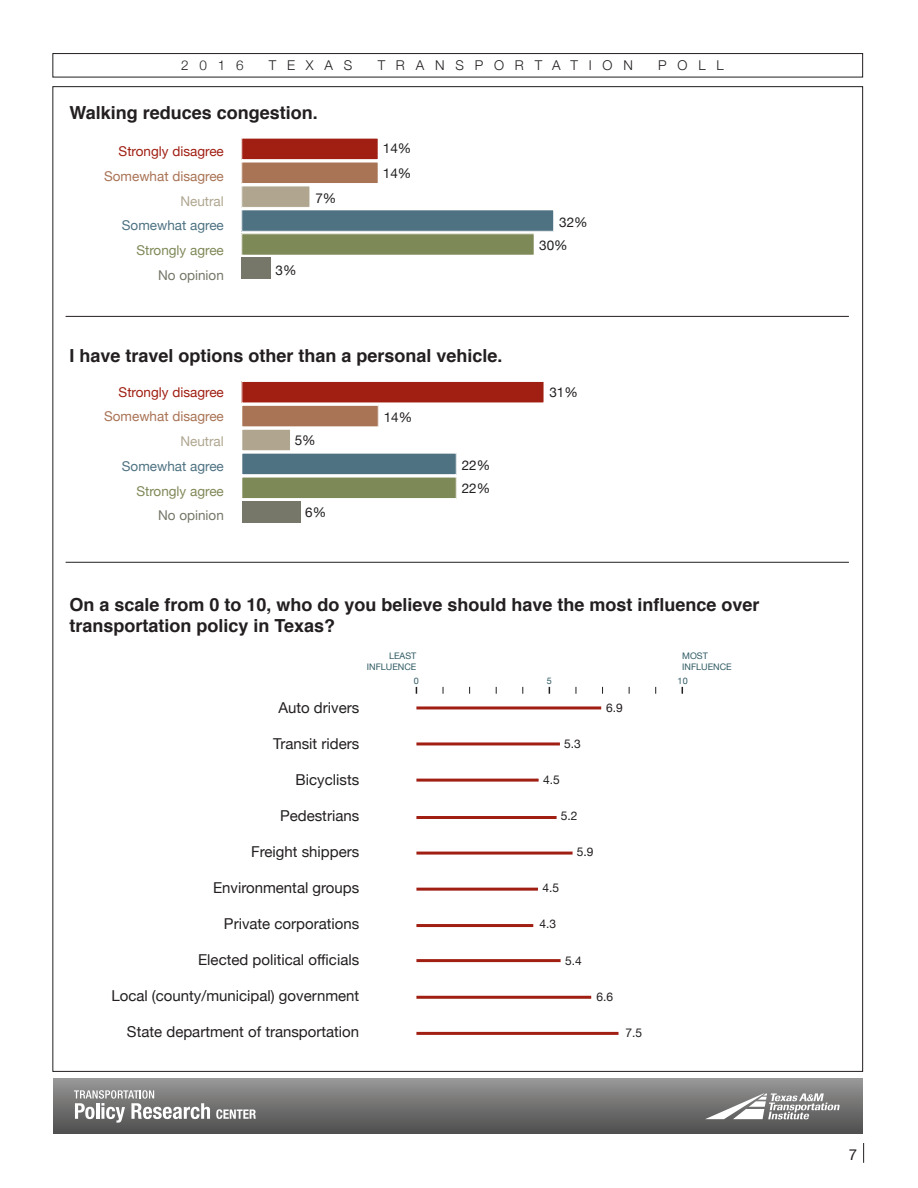
<style>
.page{position:relative;width:918px;height:1188px;background:#fff}
.page>*{position:absolute;margin:0;border:0;box-sizing:border-box;transform-origin:0 0}
.t1{font:700 18px/21px "Helvetica";color:#231f20}
.t2{font:15px "Helvetica Neue";color:#231f20}
.t3{font:13.5px/24.8px "Helvetica Neue";color:#4e7282;text-align:right}
.t4{font:13.5px/24.8px "Helvetica Neue";color:#a01e12;text-align:right}
.t5{font:13.5px/23px "Helvetica Neue";color:#231f20}
.t6{font:300 13.5px "Helvetica Neue";letter-spacing:.8em;color:#231f20}
.t7{font:13.5px "Helvetica Neue";color:#b0a690}
.t8{font:12px "Helvetica Neue";color:#231f20}
.t9{font:9px/10.8px "Helvetica Neue";color:#305b63;text-align:right}
.s1{color:#a97355}
.s2{color:#7e8958}
.s3{color:#767669}
</style>
<div class="page">
<svg style="left:863px;top:1143px;width:1px;height:20px"></svg>
<div style="left:52px;top:53px;width:811px;height:24px;border:1px solid #231f20"></div>
<div style="left:242px;top:258px;width:29px;height:21px;background:#767669"></div>
<div style="left:242px;top:234px;width:292px;height:21px;background:#7e8958"></div>
<div style="left:241px;top:233px;width:294px;height:23px;border:1px solid #fff"></div>
<div style="left:242px;top:210px;width:312px;height:21px;background:#4e7282"></div>
<div style="left:241px;top:209px;width:313px;height:23px;border:1px solid #fff"></div>
<div style="left:242px;top:186px;width:68px;height:21px;background:#b0a690"></div>
<div style="left:241px;top:186px;width:69px;height:22px;border:1px solid #fff"></div>
<div style="left:242px;top:162px;width:136px;height:22px;background:#a97355"></div>
<div style="left:241px;top:162px;width:138px;height:22px;border:1px solid #fff"></div>
<div style="left:242px;top:138px;width:136px;height:22px;background:#a01e12"></div>
<div style="left:241px;top:138px;width:138px;height:22px;border:1px solid #fff"></div>
<hr style="left:66px;top:562px;width:783px;height:1px;background:#231f20">
<hr style="left:66px;top:316px;width:783px;height:1px;background:#231f20">
<div style="left:242px;top:501px;width:58px;height:21px;background:#767669"></div>
<div style="left:242px;top:477px;width:214px;height:22px;background:#7e8958"></div>
<div style="left:241px;top:477px;width:216px;height:22px;border:1px solid #fff"></div>
<div style="left:242px;top:453px;width:214px;height:22px;background:#4e7282"></div>
<div style="left:241px;top:453px;width:216px;height:22px;border:1px solid #fff"></div>
<div style="left:242px;top:429px;width:49px;height:22px;background:#b0a690"></div>
<div style="left:241px;top:429px;width:50px;height:22px;border:1px solid #fff"></div>
<div style="left:242px;top:405px;width:136px;height:22px;background:#a97355"></div>
<div style="left:241px;top:405px;width:138px;height:22px;border:1px solid #fff"></div>
<div style="left:242px;top:381px;width:302px;height:22px;background:#a01e12"></div>
<div style="left:241px;top:381px;width:303px;height:22px;border:1px solid #fff"></div>
<div style="left:53px;top:1079px;width:810px;height:54px;background:linear-gradient(to bottom,#969696,#505050)"></div>
<svg style="left:74px;top:1090px;width:136px;height:33px"></svg>
<svg style="left:216px;top:1109px;width:40px;height:10px"></svg>
<svg style="left:705px;top:1093px;width:135px;height:26px"></svg>
<hr style="left:416px;top:706px;width:185px;height:3px;background:#a01e12">
<hr style="left:416px;top:742px;width:144px;height:3px;background:#a01e12">
<hr style="left:416px;top:779px;width:123px;height:3px;background:#a01e12">
<hr style="left:416px;top:816px;width:141px;height:3px;background:#a01e12">
<hr style="left:416px;top:852px;width:157px;height:3px;background:#a01e12">
<hr style="left:416px;top:888px;width:122px;height:3px;background:#a01e12">
<hr style="left:416px;top:924px;width:117px;height:3px;background:#a01e12">
<hr style="left:416px;top:959px;width:145px;height:3px;background:#a01e12">
<hr style="left:416px;top:996px;width:175px;height:3px;background:#a01e12">
<hr style="left:416px;top:1032px;width:203px;height:3px;background:#a01e12">
<p class="t6" style="left:181px;top:55px;width:64px">2016</p>
<p class="t6" style="left:269px;top:55px;width:85px">TEXAS</p>
<p class="t6" style="left:378px;top:55px;width:257px">TRANSPORTATION</p>
<p class="t6" style="left:658px;top:55px;width:67px">POLL</p>
<p class="t1" style="left:69px;top:102px;width:250px">Walking reduces congestion.</p>
<p class="t4" style="left:104px;top:140px;width:121px">Strongly disagree<br><span class="s1">Somewhat disagree</span></p>
<p class="t3" style="left:122px;top:214px;width:104px">Somewhat agree<br><span class="s2">Strongly agree<br></span><span class="s3">No opinion</span></p>
<p class="t7" style="left:180px;top:191px;width:45px">Neutral</p>
<p class="t5" style="left:315px;top:188px;width:23px">7%</p>
<p class="t5" style="left:276px;top:259px;width:23px">3%</p>
<p class="t5" style="left:383px;top:138px;width:30px">14%</p>
<p class="t5" style="left:383px;top:162px;width:30px">14%</p>
<p class="t1" style="left:69px;top:345px;width:435px">I have travel options other than a personal vehicle.</p>
<p class="t4" style="left:104px;top:380px;width:121px">Strongly disagree<br><span class="s1">Somewhat disagree</span></p>
<p class="t3" style="left:122px;top:454px;width:104px">Somewhat agree<br><span class="s2">Strongly agree<br></span><span class="s3">No opinion</span></p>
<p class="t7" style="left:180px;top:432px;width:45px">Neutral</p>
<p class="t5" style="left:295px;top:430px;width:23px">5%</p>
<p class="t5" style="left:305px;top:502px;width:23px">6%</p>
<p class="t5" style="left:384px;top:407px;width:30px">14%</p>
<p class="t5" style="left:462px;top:454px;width:30px">22%<br>22%</p>
<p class="t5" style="left:539px;top:211px;width:50px;line-height:23.5px;text-indent:20px">32%<br>30%</p>
<p class="t5" style="left:549px;top:382px;width:30px">31%</p>
<p class="t1" style="left:69px;top:594px;width:692px">On a scale from 0 to 10, who do you believe should have the most influence over transportation policy in Texas?</p>
<p class="t2" style="left:278px;top:696px;width:82px">Auto drivers</p>
<p class="t2" style="left:273px;top:732px;width:88px">Transit riders</p>
<p class="t2" style="left:296px;top:768px;width:65px">Bicyclists</p>
<p class="t2" style="left:280px;top:804px;width:81px">Pedestrians</p>
<p class="t2" style="left:251px;top:840px;width:110px">Freight shippers</p>
<p class="t2" style="left:213px;top:876px;width:148px">Environmental groups</p>
<p class="t2" style="left:224px;top:912px;width:137px">Private corporations</p>
<p class="t2" style="left:198px;top:948px;width:163px">Elected political officials</p>
<p class="t2" style="left:111px;top:984px;width:249px">Local (county/municipal) government</p>
<p class="t2" style="left:127px;top:1020px;width:234px">State department of transportation</p>
<p class="t9" style="left:367px;top:651px;width:51px">LEAST<br>INFLUENCE</p>
<p class="t9" style="left:682px;top:651px;width:51px;text-align:left">MOST<br>INFLUENCE</p>
<p class="t9" style="left:414px;top:676px;width:7px">0</p>
<p class="t9" style="left:547px;top:676px;width:7px">5</p>
<p class="t9" style="left:678px;top:676px;width:12px">10</p>
<p class="t8" style="left:564px;top:735px;width:18px">5.3</p>
<p class="t8" style="left:543px;top:771px;width:18px">4.5</p>
<p class="t8" style="left:561px;top:807px;width:18px">5.2</p>
<p class="t8" style="left:542px;top:879px;width:18px">4.5</p>
<p class="t8" style="left:540px;top:916px;width:18px">4.3</p>
<p class="t8" style="left:577px;top:843px;width:18px">5.9</p>
<p class="t8" style="left:565px;top:952px;width:18px">5.4</p>
<p class="t8" style="left:606px;top:699px;width:18px">6.9</p>
<p class="t8" style="left:596px;top:988px;width:18px">6.6</p>
<p class="t8" style="left:625px;top:1024px;width:18px">7.5</p>
<p class="t2" style="left:849px;top:1144px;width:10px">7</p>
</div>
